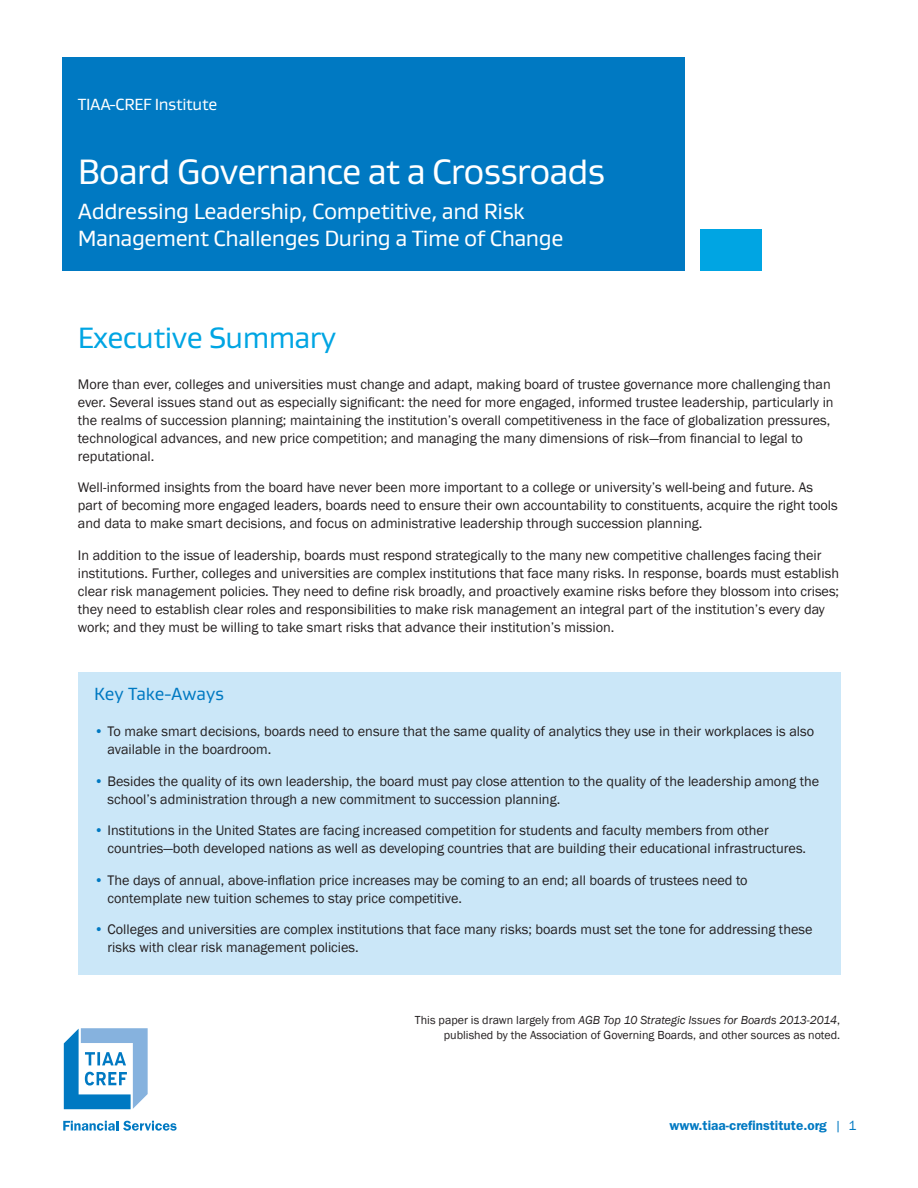
<style>
.page{position:relative;width:918px;height:1188px;background:#fff}
.page>*{position:absolute;margin:0;border:0;box-sizing:border-box;transform-origin:0 0}
.Page_Title{font:36px "Gustan";letter-spacing:-.03em;color:#fff}
.Page_Title-2{font:30px "Gustan";letter-spacing:-.02em;color:#00a5e3}
.Document_Subtitle{font:22.5px/27px "Gustan";letter-spacing:-.02em;color:#fff}
.Page_Subtitle_after{font:18px "Gustan";color:#0079c2}
.Document_Title{font:16.5px "Gustan";letter-spacing:-.02em;color:#fff}
.Body_Text_-_Franklin{font:14.25px/18px "Franklin Gothic";color:#231f20}
.t1{font:600 13.5px "ITC Franklin Gothic Std";color:#0079c2}
.Legal_Text_in_Footer{font:12px/15px "Franklin Gothic";color:#231f20;text-align:right}
.s1{color:#0079c2}
.s2{font-style:italic}
.s3{font-family:"Franklin Gothic";font-weight:400}
</style>
<div class="page">
<div style="left:62px;top:57px;width:622px;height:214px;background:#0079c2"></div>
<div style="left:701px;top:229px;width:61px;height:42px;background:#00a5e3"></div>
<svg style="left:63px;top:1028px;width:85px;height:82px"></svg>
<svg style="left:63px;top:1121px;width:114px;height:10px"></svg>
<div style="left:78px;top:672px;width:762px;height:303px;background:#cbe7f8"></div>
<p class="Document_Title" style="left:78px;top:93px;width:141px">TIAA-CREF Institute</p>
<p class="Page_Title" style="left:78px;top:148px;width:529px">Board Governance at a Crossroads</p>
<p class="Document_Subtitle" style="left:78px;top:197px;width:487px">Addressing Leadership, Competitive, and Risk<br>Management Challenges During a Time of Change</p>
<p class="Page_Title-2" style="left:78px;top:318px;width:260px">Executive Summary</p>
<p class="Body_Text_-_Franklin" style="left:78px;top:375px;width:757px">More than ever, colleges and universities must change and adapt, making board of trustee governance more challenging than ever. Several issues stand out as especially significant: the need for more engaged, informed trustee leadership, particularly in the realms of succession planning; maintaining the institution’s overall competitiveness in the face of globalization pressures, technological advances, and new price competition; and managing the many dimensions of risk—from financial to legal to reputational.</p>
<p class="Body_Text_-_Franklin" style="left:78px;top:479px;width:761px">Well-informed insights from the board have never been more important to a college or university’s well-being and future. As part of becoming more engaged leaders, boards need to ensure their own accountability to constituents, acquire the right tools and data to make smart decisions, and focus on administrative leadership through succession planning.</p>
<p class="Body_Text_-_Franklin" style="left:78px;top:546px;width:763px">In addition to the issue of leadership, boards must respond strategically to the many new competitive challenges facing their institutions. Further, colleges and universities are complex institutions that face many risks. In response, boards must establish clear risk management policies. They need to define risk broadly, and proactively examine risks before they blossom into crises; they need to establish clear roles and responsibilities to make risk management an integral part of the institution’s every day work; and they must be willing to take smart risks that advance their institution’s mission.</p>
<p class="Page_Subtitle_after" style="left:94px;top:682px;width:132px">Key Take-Aways</p>
<p class="Body_Text_-_Franklin" style="left:108px;top:723px;width:708px;text-indent:-13px"><span class="s1">•</span> To make smart decisions, boards need to ensure that the same quality of analytics they use in their workplaces is also available in the boardroom.</p>
<p class="Body_Text_-_Franklin" style="left:108px;top:772px;width:713px;text-indent:-13px"><span class="s1">•</span> Besides the quality of its own leadership, the board must pay close attention to the quality of the leadership among the school’s administration through a new commitment to succession planning.</p>
<p class="Body_Text_-_Franklin" style="left:108px;top:822px;width:700px;text-indent:-13px"><span class="s1">•</span> Institutions in the United States are facing increased competition for students and faculty members from other countries—both developed nations as well as developing countries that are building their educational infrastructures.</p>
<p class="Body_Text_-_Franklin" style="left:108px;top:871px;width:642px;text-indent:-13px"><span class="s1">•</span> The days of annual, above-inflation price increases may be coming to an end; all boards of trustees need to contemplate new tuition schemes to stay price competitive.</p>
<p class="Body_Text_-_Franklin" style="left:108px;top:921px;width:706px;text-indent:-13px"><span class="s1">•</span> Colleges and universities are complex institutions that face many risks; boards must set the tone for addressing these risks with clear risk management policies.</p>
<p class="Legal_Text_in_Footer" style="left:415px;top:1013px;width:427px">This paper is drawn largely from <span class="s2">AGB Top 10 Strategic Issues for Boards 2013-2014</span>, published by the Association of Governing Boards, and other sources as noted.</p>
<p class="t1" style="left:669px;top:1118px;width:188px">www.tiaa-crefinstitute.org <span class="s3">| 1</span></p>
</div>
